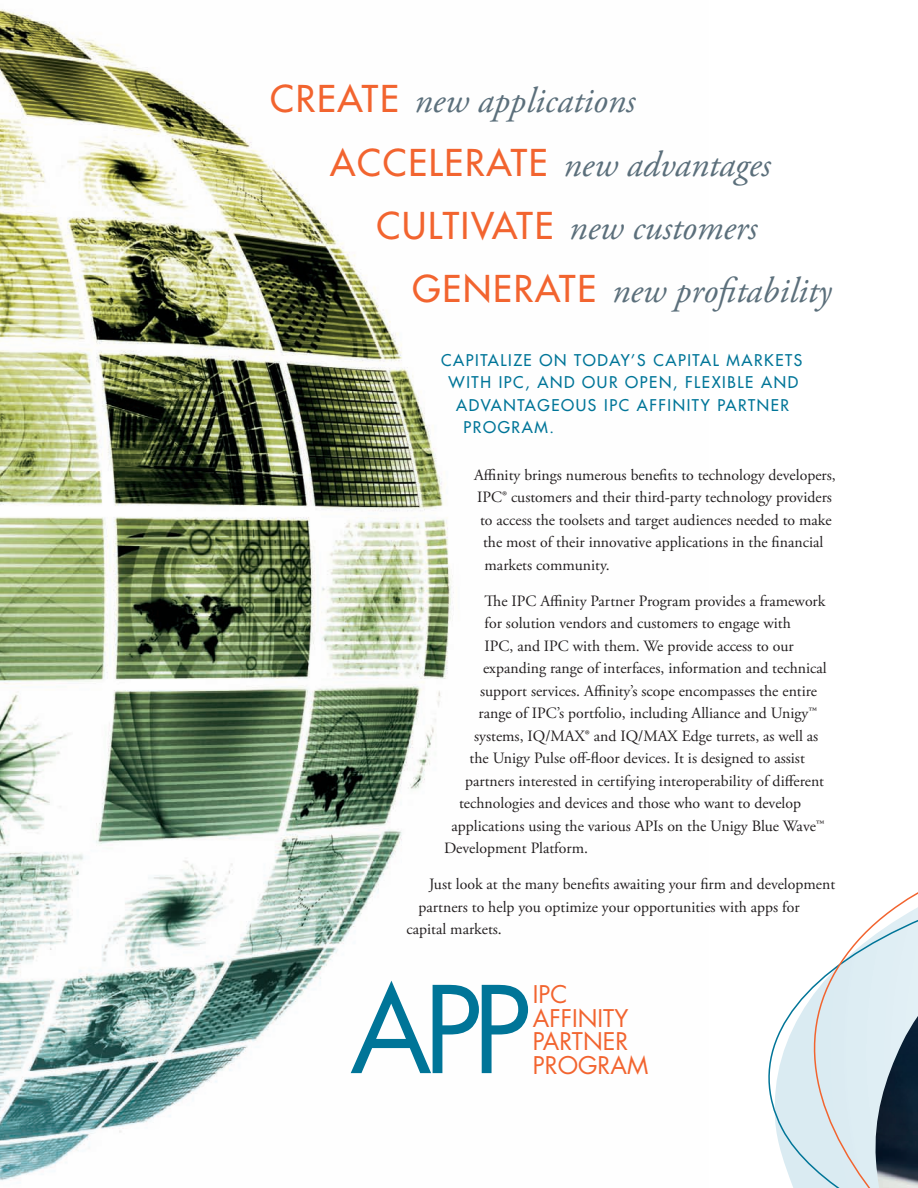
<style>
.page{position:relative;width:918px;height:1188px;background:#fff}
.page>*{position:absolute;margin:0;border:0;box-sizing:border-box;transform-origin:0 0}
.t1{font:italic 36px "Adobe Garamond Pro";color:#5b6f7b}
.t2{font:23.7px/23.7px "Futura Std";color:#f2642f}
.t3{font:15.75px "Adobe Garamond Pro";color:#231f20}
.t4{font:500 15.75px "Futura Std";letter-spacing:.1em;color:#007598}
.s1{font-family:"Futura Std";font-weight:500;font-style:normal;color:#f2642f}
</style>
<div class="page">
<svg style="left:768px;top:1013px;width:22px;height:165px"></svg>
<img style="left:0;top:9px;width:529px;height:1172px">
<svg style="left:351px;top:981px;width:177px;height:92px"></svg>
<svg style="left:790px;top:892px;width:128px;height:296px"></svg>
<h1 class="t1" style="left:270px;top:79px;width:367px"><span class="s1">CREATE</span> new applications</h1>
<h1 class="t1" style="left:330px;top:143px;width:442px"><span class="s1">ACCELERATE</span> new advantages</h1>
<h1 class="t1" style="left:377px;top:206px;width:382px"><span class="s1">CULTIVATE</span> new customers</h1>
<h1 class="t1" style="left:413px;top:269px;width:420px"><span class="s1">GENERATE</span> new profitability</h1>
<p class="t4" style="left:441px;top:350px;width:363px">CAPITALIZE ON TODAY’S CAPITAL MARKETS</p>
<p class="t4" style="left:449px;top:372px;width:351px">WITH IPC, AND OUR OPEN, FLEXIBLE AND</p>
<p class="t4" style="left:456px;top:395px;width:334px">ADVANTAGEOUS IPC AFFINITY PARTNER</p>
<p class="t4" style="left:464px;top:417px;width:92px">PROGRAM.</p>
<p class="t3" style="left:474px;top:465px;width:363px">Affinity brings numerous benefits to technology developers,</p>
<p class="t3" style="left:477px;top:488px;width:356px">IPC® customers and their third-party technology providers</p>
<p class="t3" style="left:480px;top:510px;width:353px">to access the toolsets and target audiences needed to make</p>
<p class="t3" style="left:483px;top:533px;width:342px">the most of their innovative applications in the financial</p>
<p class="t3" style="left:485px;top:555px;width:127px">markets community.</p>
<p class="t3" style="left:485px;top:591px;width:342px">The IPC Affinity Partner Program provides a framework</p>
<p class="t3" style="left:485px;top:614px;width:308px">for solution vendors and customers to engage with</p>
<p class="t3" style="left:485px;top:636px;width:311px">IPC, and IPC with them. We provide access to our</p>
<p class="t3" style="left:483px;top:659px;width:345px">expanding range of interfaces, information and technical</p>
<p class="t3" style="left:480px;top:681px;width:339px">support services. Affinity’s scope encompasses the entire</p>
<p class="t3" style="left:479px;top:704px;width:340px">range of IPC’s portfolio, including Alliance and Unigy™</p>
<p class="t3" style="left:474px;top:726px;width:346px">systems, IQ/MAX® and IQ/MAX Edge turrets, as well as</p>
<p class="t3" style="left:470px;top:749px;width:337px">the Unigy Pulse off-floor devices. It is designed to assist</p>
<p class="t3" style="left:465px;top:771px;width:361px">partners interested in certifying interoperability of different</p>
<p class="t3" style="left:459px;top:794px;width:344px">technologies and devices and those who want to develop</p>
<p class="t3" style="left:452px;top:816px;width:375px">applications using the various APIs on the Unigy Blue Wave™</p>
<p class="t3" style="left:444px;top:839px;width:146px">Development Platform.</p>
<p class="t3" style="left:429px;top:875px;width:408px">Just look at the many benefits awaiting your firm and development</p>
<p class="t3" style="left:419px;top:897px;width:383px">partners to help you optimize your opportunities with apps for</p>
<p class="t3" style="left:407px;top:920px;width:97px">capital markets.</p>
<h2 class="t2" style="left:533px;top:983px;width:117px">IPC<br>AFFINITY<br>PARTNER<br>PROGRAM</h2>
</div>
